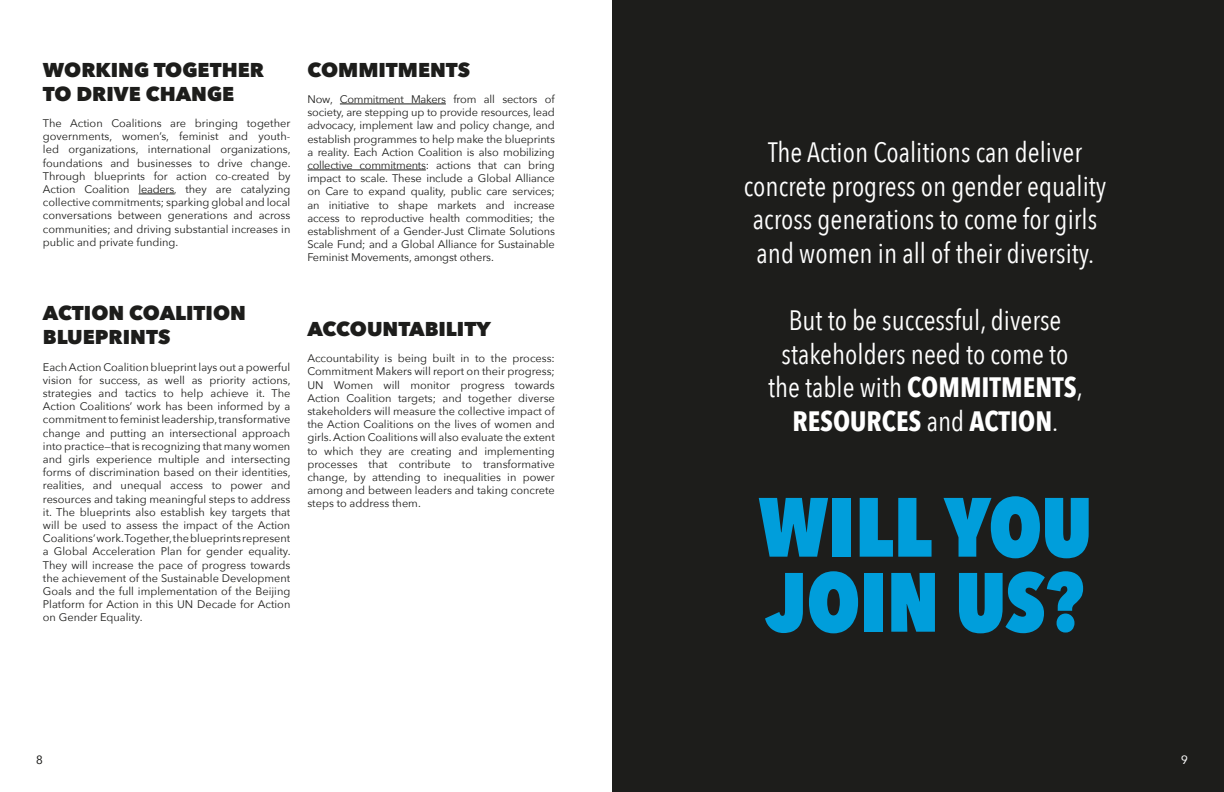
<style>
.page{position:relative;width:1224px;height:792px;background:#fff}
.page>*{position:absolute;margin:0;border:0;box-sizing:border-box;transform-origin:0 0}
.t1{font:800 83px/75px "Avenir Next Condensed";color:#009edb}
.t2{font:28px/33.6px "Avenir Next Condensed";color:#fff;text-align:center}
.t3{font:800 20px/24px "Avenir Next";color:#1d1d1b}
.t4{font:12px "Avenir";color:#1d1d1b}
.t5{font:12px "Avenir";color:#fff}
.t6{font:11px/13.2px "Avenir Next";color:#1d1d1b;text-align:justify}
.s1{font-weight:700}
</style>
<div class="page">
<hr style="left:139px;top:194px;width:35px;height:1px;background:#1d1d1b">
<hr style="left:340px;top:104px;width:106px;height:1px;background:#1d1d1b">
<hr style="left:307px;top:170px;width:119px;height:1px;background:#1d1d1b">
<div style="left:612px;top:0;width:612px;height:792px;background:#1d1d1b"></div>
<h3 class="t3" style="left:43px;top:57px;width:223px">WORKING TOGETHER<br>TO DRIVE CHANGE</h3>
<p class="t6" style="left:43px;top:116px;width:249px">The Action Coalitions are bringing together governments, women’s, feminist and youth&shy;led organizations, international organizations, foundations and businesses to drive change.<br>Through blueprints for action co-created by Action Coalition leaders, they are catalyzing collective commitments; sparking global and local conversations between generations and across communities; and driving substantial increases in public and private funding.</p>
<h3 class="t3" style="left:43px;top:301px;width:205px">ACTION COALITION<br>BLUEPRINTS</h3>
<p class="t6" style="left:43px;top:360px;width:249px">Each Action Coalition blueprint lays out a powerful vision for success, as well as priority actions, strategies and tactics to help achieve it. The Action Coalitions’ work has been informed by a commitment to feminist leadership, transformative change and putting an intersectional approach into practice—that is recognizing that many women and girls experience multiple and intersecting forms of discrimination based on their identities, realities, and unequal access to power and resources and taking meaningful steps to address it. The blueprints also establish key targets that will be used to assess the impact of the Action Coalitions’ work. Together, the blueprints represent a Global Acceleration Plan for gender equality.<br>They will increase the pace of progress towards the achievement of the Sustainable Development Goals and the full implementation of the Beijing Platform for Action in this UN Decade for Action on Gender Equality.</p>
<h3 class="t3" style="left:307px;top:57px;width:164px">COMMITMENTS</h3>
<p class="t6" style="left:307px;top:92px;width:249px">Now, Commitment Makers from all sectors of society, are stepping up to provide resources, lead advocacy, implement law and policy change, and establish programmes to help make the blueprints a reality. Each Action Coalition is also mobilizing collective commitments: actions that can bring impact to scale. These include a Global Alliance on Care to expand quality, public care services; an initiative to shape markets and increase access to reproductive health commodities; the establishment of a Gender-Just Climate Solutions Scale Fund; and a Global Alliance for Sustainable Feminist Movements, amongst others.</p>
<h3 class="t3" style="left:307px;top:317px;width:185px">ACCOUNTABILITY</h3>
<p class="t6" style="left:307px;top:351px;width:249px">Accountability is being built in to the process:<br>Commitment Makers will report on their progress; UN Women will monitor progress towards Action Coalition targets; and together diverse stakeholders will measure the collective impact of the Action Coalitions on the lives of women and girls. Action Coalitions will also evaluate the extent to which they are creating and implementing processes that contribute to transformative change, by attending to inequalities in power among and between leaders and taking concrete steps to address them.</p>
<h2 class="t2" style="left:744px;top:134px;width:364px">The Action Coalitions can deliver concrete progress on gender equality across generations to come for girls and women in all of their diversity.</h2>
<h2 class="t2" style="left:768px;top:302px;width:316px">But to be successful, diverse stakeholders need to come to the table with <span class="s1">COMMITMENTS</span>,<br><span class="s1">RESOURCES</span> and <span class="s1">ACTION</span>.</h2>
<h1 class="t1" style="left:758px;top:489px;width:335px">WILL YOU<br>JOIN US?</h1>
<p class="t4" style="left:36px;top:751px;width:8px">8</p>
<p class="t5" style="left:1181px;top:751px;width:8px">9</p>
</div>
